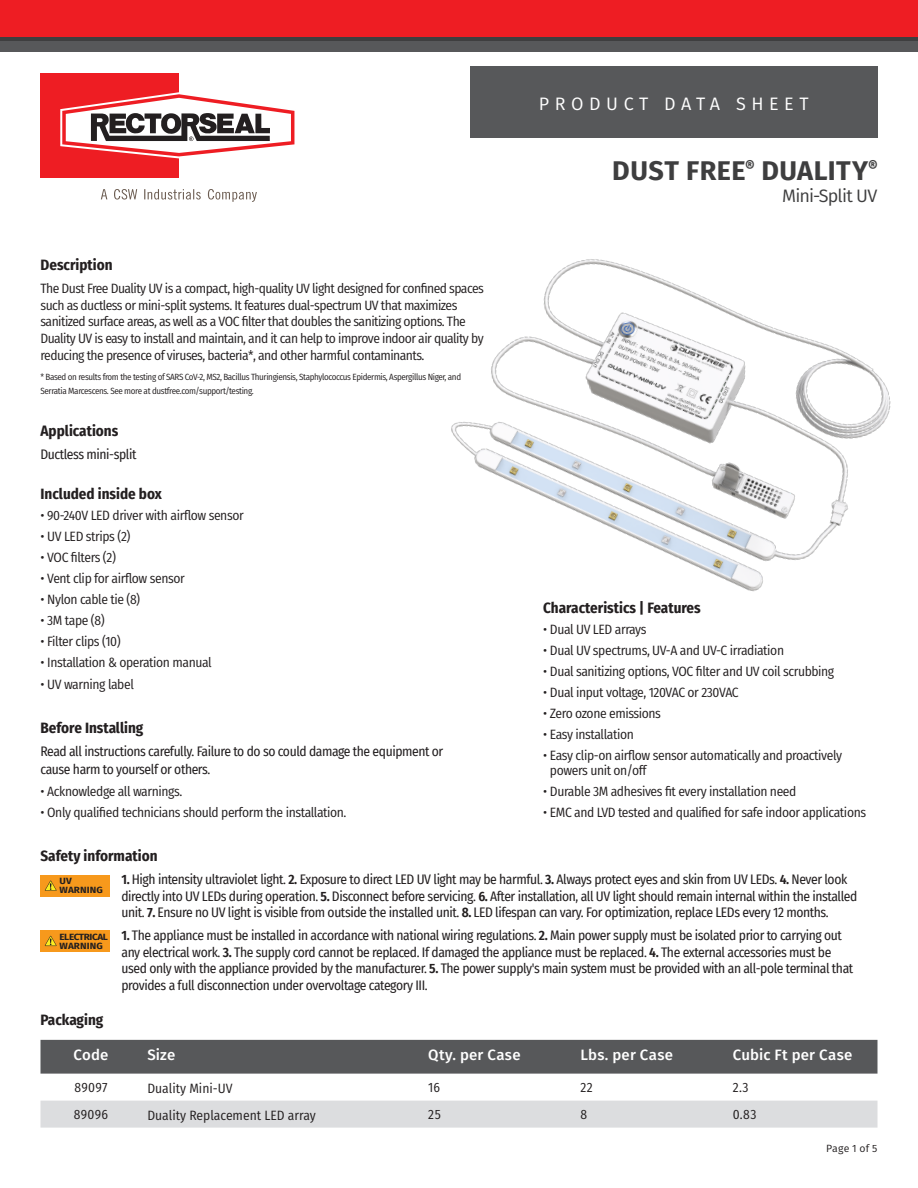
<style>
.page{position:relative;width:918px;height:1188px;background:#fff}
.page>*{position:absolute;margin:0;border:0;box-sizing:border-box;transform-origin:0 0}
.t1{font:700 27px "Fira Sans";letter-spacing:.02em;color:#3e3e3f}
.t2{font:18px "Fira Sans";letter-spacing:.31em;color:#fff}
.t3{font:18px "Fira Sans";letter-spacing:-.045em;color:#3e3e3f}
.t4{font:700 15px "Fira Sans Condensed";color:#231f20}
.Body_copy_center-_fo{font:500 15px "Fira Sans";letter-spacing:.015em;color:#fff}
.Body{font:13.5px/16.6px "Fira Sans Condensed";letter-spacing:-.035em;color:#231f20}
.t5{font:13.5px/16.5px "Fira Sans Condensed";letter-spacing:-.03em;color:#231f20}
.Body-2{font:13.5px "Fira Sans Condensed";color:#231f20}
.Body_copy_center-_fo-2{font:13.5px "Fira Sans Condensed";letter-spacing:.015em;color:#231f20}
.t6{font:10.5px "Fira Sans";letter-spacing:.02em;color:#231f20}
.Body-3{font:9px/13.5px "Fira Sans Condensed";letter-spacing:-.04em;color:#231f20}
.t7{font:700 9px "Fira Sans";letter-spacing:.01em;color:#231f20;scale:1.1 1}
.t8{font:700 9px "Fira Sans";letter-spacing:-.04em;color:#231f20;scale:1.1 1}
.s1{font-weight:600}
</style>
<div class="page">
<div style="left:41px;top:875px;width:69px;height:22px;background:#f7991c"></div>
<svg style="left:45px;top:881px;width:12px;height:10px"></svg>
<div style="left:41px;top:930px;width:69px;height:22px;background:#f7991c"></div>
<svg style="left:45px;top:936px;width:12px;height:10px"></svg>
<img style="left:451px;top:259px;width:440px;height:333px">
<div style="left:40px;top:1040px;width:838px;height:34px;background:#57585a"></div>
<div style="left:40px;top:1101px;width:838px;height:27px;background:#dcdddf"></div>
<div style="left:470px;top:66px;width:408px;height:71px;background:#57585a"></div>
<div style="left:0;top:40px;width:918px;height:12px;background:#57585a"></div>
<div style="left:0;top:0;width:918px;height:40px;background:#ee1d23"></div>
<hr style="left:0;top:38px;width:918px;height:3px;background:#3e3e3f">
<div style="left:40px;top:73px;width:139px;height:105px;background:#ee1d23"></div>
<svg style="left:60px;top:92px;width:235px;height:66px"></svg>
<svg style="left:101px;top:189px;width:156px;height:13px"></svg>
<h2 class="t2" style="left:539px;top:91px;width:271px">PRODUCT DATA SHEET</h2>
<p class="t4" style="left:40px;top:252px;width:74px">Description</p>
<p class="Body" style="left:40px;top:280px;width:445px">The Dust Free Duality UV is a compact, high-quality UV light designed for confined spaces such as ductless or mini-split systems. It features dual-spectrum UV that maximizes sanitized surface areas, as well as a VOC filter that doubles the sanitizing options. The Duality UV is easy to install and maintain, and it can help to improve indoor air quality by reducing the presence of viruses, bacteria*, and other harmful contaminants.</p>
<p class="Body-3" style="left:40px;top:370px;width:422px">* Based on results from the testing of SARS CoV-2, MS2, Bacillus Thuringiensis, Staphylococcus Epidermis, Aspergillus Niger, and<br>Serratia Marcescens. See more at dustfree.com/support/testing.</p>
<p class="t4" style="left:40px;top:418px;width:79px">Applications</p>
<p class="t5" style="left:40px;top:446px;width:98px">Ductless mini-split</p>
<p class="t4" style="left:40px;top:481px;width:123px">Included inside box</p>
<p class="Body" style="left:40px;top:507px;width:205px">• 90-240V LED driver with airflow sensor</p>
<p class="Body" style="left:40px;top:528px;width:91px">• UV LED strips (2)</p>
<p class="Body" style="left:40px;top:549px;width:77px">• VOC filters (2)</p>
<p class="Body" style="left:40px;top:570px;width:146px">• Vent clip for airflow sensor</p>
<p class="Body" style="left:40px;top:591px;width:101px">• Nylon cable tie (8)</p>
<p class="Body" style="left:40px;top:612px;width:66px">• 3M tape (8)</p>
<p class="Body" style="left:40px;top:633px;width:82px">• Filter clips (10)</p>
<p class="Body" style="left:40px;top:654px;width:173px">• Installation &amp; operation manual</p>
<p class="Body" style="left:40px;top:676px;width:95px">• UV warning label</p>
<p class="t4" style="left:40px;top:715px;width:104px">Before Installing</p>
<p class="t5" style="left:40px;top:742px;width:404px;line-height:18px">Read all instructions carefully. Failure to do so could damage the equipment or cause harm to yourself or others.</p>
<p class="Body" style="left:40px;top:782px;width:143px">• Acknowledge all warnings.</p>
<p class="Body" style="left:40px;top:803px;width:308px">• Only qualified technicians should perform the installation.</p>
<h1 class="t1" style="left:612px;top:148px;width:267px">DUST FREE<sup>®</sup> DUALITY<sup>®</sup></h1>
<h2 class="t3" style="left:782px;top:182px;width:97px">Mini-Split UV</h2>
<p class="t4" style="left:543px;top:595px;width:159px">Characteristics | Features</p>
<p class="Body" style="left:543px;top:621px;width:105px">• Dual UV LED arrays</p>
<p class="Body" style="left:543px;top:642px;width:242px">• Dual UV spectrums, UV-A and UV-C irradiation</p>
<p class="Body" style="left:543px;top:663px;width:293px">• Dual sanitizing options, VOC filter and UV coil scrubbing</p>
<p class="Body" style="left:543px;top:684px;width:197px">• Dual input voltage, 120VAC or 230VAC</p>
<p class="Body" style="left:543px;top:705px;width:119px">• Zero ozone emissions</p>
<p class="Body" style="left:543px;top:726px;width:92px">• Easy installation</p>
<p class="Body" style="left:550px;top:748px;width:294px;line-height:14.2px;text-indent:-7px">• Easy clip-on airflow sensor automatically and proactively powers unit on/off</p>
<p class="Body" style="left:543px;top:782px;width:255px">• Durable 3M adhesives fit every installation need</p>
<p class="Body" style="left:543px;top:803px;width:324px">• EMC and LVD tested and qualified for safe indoor applications</p>
<p class="t4" style="left:40px;top:843px;width:119px">Safety information</p>
<p class="t5" style="left:122px;top:871px;width:737px"><span class="s1">1.</span> High intensity ultraviolet light. <span class="s1">2.</span> Exposure to direct LED UV light may be harmful. <span class="s1">3.</span> Always protect eyes and skin from UV LEDs. <span class="s1">4.</span> Never look directly into UV LEDs during operation. <span class="s1">5.</span> Disconnect before servicing. <span class="s1">6.</span> After installation, all UV light should remain internal within the installed unit. <span class="s1">7.</span> Ensure no UV light is visible from outside the installed unit. <span class="s1">8.</span> LED lifespan can vary. For optimization, replace LEDs every 12 months.</p>
<p class="t5" style="left:122px;top:927px;width:733px"><span class="s1">1.</span> The appliance must be installed in accordance with national wiring regulations. <span class="s1">2.</span> Main power supply must be isolated prior to carrying out any electrical work. <span class="s1">3.</span> The supply cord cannot be replaced. If damaged the appliance must be replaced. <span class="s1">4.</span> The external accessories must be used only with the appliance provided by the manufacturer. <span class="s1">5.</span> The power supply's main system must be provided with an all-pole terminal that provides a full disconnection under overvoltage category III.</p>
<p class="t7" style="left:60px;top:874px;width:13px">UV</p>
<p class="t7" style="left:60px;top:882px;width:41px">WARNING</p>
<p class="t8" style="left:60px;top:930px;width:45px">ELECTRICAL</p>
<p class="t7" style="left:60px;top:938px;width:41px">WARNING</p>
<p class="t4" style="left:40px;top:1007px;width:64px">Packaging</p>
<p class="Body_copy_center-_fo" style="left:73px;top:1043px;width:36px">Code</p>
<p class="Body_copy_center-_fo" style="left:147px;top:1043px;width:29px">Size</p>
<p class="Body_copy_center-_fo" style="left:428px;top:1043px;width:94px">Qty. per Case</p>
<p class="Body_copy_center-_fo" style="left:581px;top:1043px;width:94px">Lbs. per Case</p>
<p class="Body_copy_center-_fo" style="left:733px;top:1043px;width:121px">Cubic Ft per Case</p>
<p class="Body_copy_center-_fo-2" style="left:74px;top:1078px;width:34px">89097</p>
<p class="Body-2" style="left:147px;top:1079px;width:87px">Duality Mini-UV</p>
<p class="Body_copy_center-_fo-2" style="left:428px;top:1078px;width:13px">16</p>
<p class="Body_copy_center-_fo-2" style="left:581px;top:1078px;width:14px">22</p>
<p class="Body_copy_center-_fo-2" style="left:733px;top:1078px;width:17px">2.3</p>
<p class="Body_copy_center-_fo-2" style="left:74px;top:1105px;width:36px">89096</p>
<p class="Body-2" style="left:147px;top:1106px;width:170px">Duality Replacement LED array</p>
<p class="Body_copy_center-_fo-2" style="left:428px;top:1105px;width:14px">25</p>
<p class="Body_copy_center-_fo-2" style="left:581px;top:1105px;width:8px">8</p>
<p class="Body_copy_center-_fo-2" style="left:733px;top:1105px;width:25px">0.83</p>
<p class="t6" style="left:826px;top:1141px;width:53px">Page 1 of 5</p>
</div>
